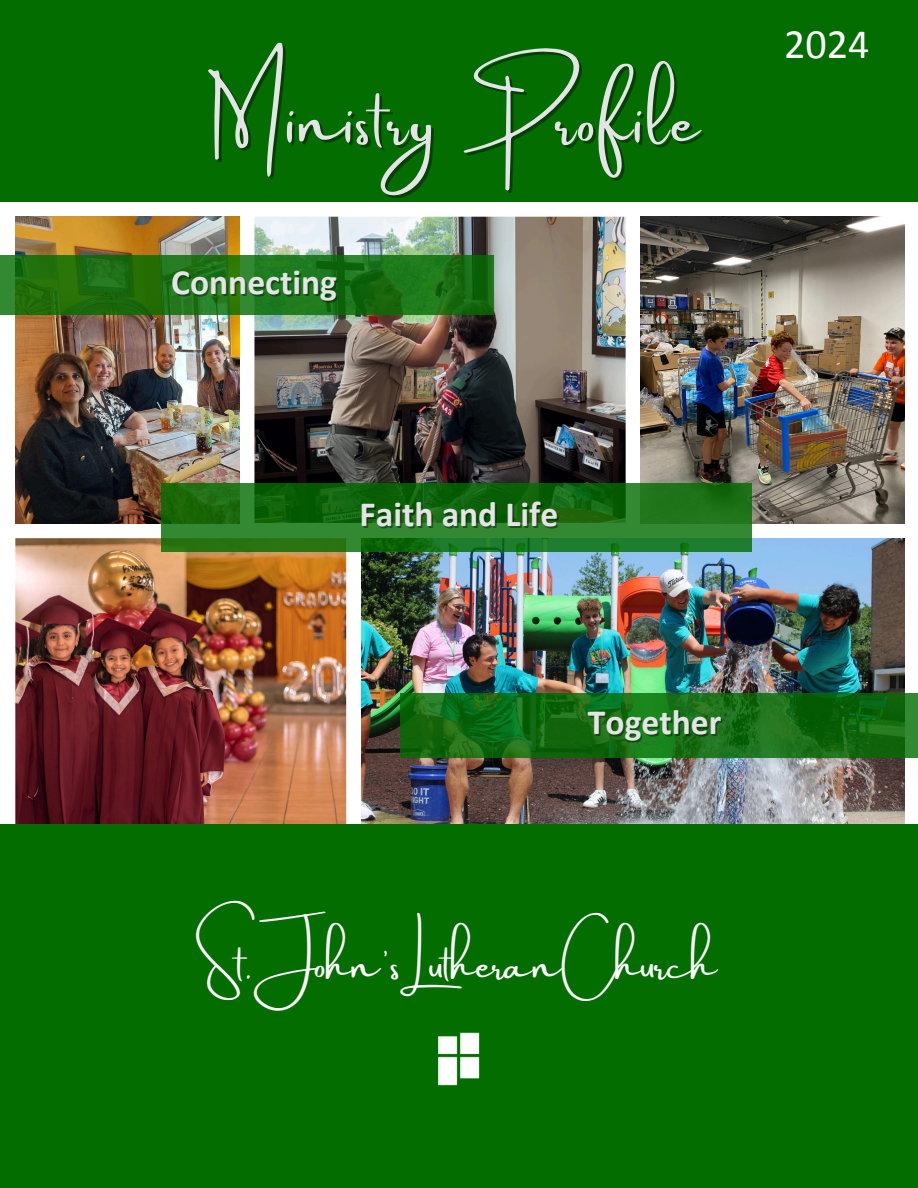
<style>
.page{position:relative;width:918px;height:1188px;background:#fff}
.page>*{position:absolute;margin:0;border:0;box-sizing:border-box;transform-origin:0 0}
.t1{font:63.75px "Amsterdam Two";letter-spacing:.05em;color:#e4e4e6}
.t2{font:42px "Calibri";color:#fff}
.t3{font:39.9px "Amsterdam Two";color:#fff}
.t4{font:700 35.55px "Calibri";color:#e4e4e6}
</style>
<div class="page">
<div style="left:0;top:0;width:918px;height:201px;background:#036d00"></div>
<img style="left:361px;top:538px;width:544px;height:286px">
<img style="left:15px;top:538px;width:331px;height:286px">
<img style="left:15px;top:217px;width:224px;height:306px">
<img style="left:641px;top:217px;width:264px;height:306px">
<img style="left:254px;top:217px;width:372px;height:266px">
<div style="left:0;top:824px;width:918px;height:364px;background:#036d00"></div>
<img style="left:438px;top:1032px;width:42px;height:54px">
<svg style="left:0;top:256px;width:493px;height:59px"></svg>
<svg style="left:161px;top:483px;width:591px;height:69px"></svg>
<svg style="left:400px;top:693px;width:518px;height:65px"></svg>
<p class="t1" style="left:220px;top:86px;width:218px">Ministry</p>
<p class="t1" style="left:477px;top:86px;width:222px">Profile</p>
<p class="t4" style="left:171px;top:268px;width:167px">Connecting</p>
<p class="t2" style="left:784px;top:27px;width:87px">2024</p>
<p class="t4" style="left:360px;top:500px;width:200px">Faith and Life</p>
<p class="t4" style="left:588px;top:708px;width:135px">Together</p>
<h3 class="t3" style="left:201px;top:943px;width:517px">St. John's Lutheran Church</h3>
</div>
